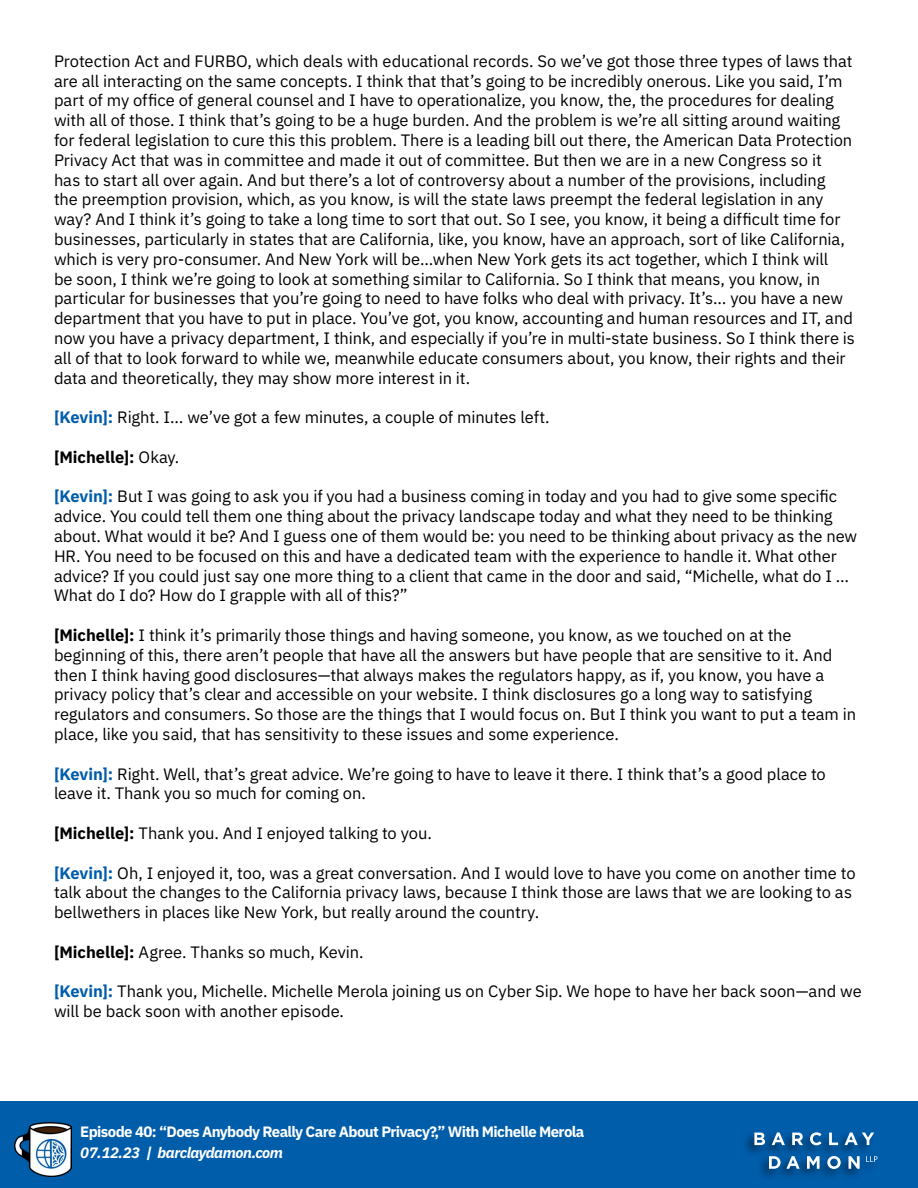
<style>
.page{position:relative;width:918px;height:1188px;background:#fff}
.page>*{position:absolute;margin:0;border:0;box-sizing:border-box;transform-origin:0 0}
.t1{font:16.5px/19.8px "IBM Plex Sans";letter-spacing:-.005em;color:#000}
.t2{font:700 16.5px "IBM Plex Sans";color:#000}
.t3{font:700 15px "IBM Plex Sans";letter-spacing:-.04em;color:#fff}
.t4{font:italic 700 15px "IBM Plex Sans";letter-spacing:-.03em;color:#fff}
.s1{font-weight:700;color:#005daa}
.s2{font-weight:400}
.s3{font-weight:700}
</style>
<div class="page">
<div style="left:0;top:1102px;width:918px;height:86px;background:#005daa"></div>
<img style="left:15px;top:1123px;width:56px;height:53px">
<div style="left:742px;top:1130px;width:138px;height:51px;background:#000;opacity:.55"></div>
<svg style="left:866px;top:1156px;width:11px;height:6px"></svg>
<svg style="left:754px;top:1133px;width:11px;height:12px"></svg>
<svg style="left:772px;top:1132px;width:13px;height:13px"></svg>
<svg style="left:792px;top:1133px;width:11px;height:12px"></svg>
<svg style="left:810px;top:1132px;width:12px;height:13px"></svg>
<svg style="left:829px;top:1133px;width:9px;height:12px"></svg>
<svg style="left:845px;top:1132px;width:29px;height:13px"></svg>
<svg style="left:769px;top:1156px;width:31px;height:13px"></svg>
<svg style="left:807px;top:1156px;width:13px;height:13px"></svg>
<svg style="left:827px;top:1156px;width:14px;height:13px"></svg>
<svg style="left:848px;top:1156px;width:12px;height:13px"></svg>
<p class="t1" style="left:54px;top:50px;width:802px">Protection Act and FURBO, which deals with educational records. So we’ve got those three types of laws that are all interacting on the same concepts. I think that that’s going to be incredibly onerous. Like you said, I’m part of my office of general counsel and I have to operationalize, you know, the, the procedures for dealing with all of those. I think that’s going to be a huge burden. And the problem is we’re all sitting around waiting for federal legislation to cure this this problem. There is a leading bill out there, the American Data Protection Privacy Act that was in committee and made it out of committee. But then we are in a new Congress so it<br>has to start all over again. And but there’s a lot of controversy about a number of the provisions, including<br>the preemption provision, which, as you know, is will the state laws preempt the federal legislation in any way? And I think it’s going to take a long time to sort that out. So I see, you know, it being a difficult time for businesses, particularly in states that are California, like, you know, have an approach, sort of like California, which is very pro-consumer. And New York will be…when New York gets its act together, which I think will<br>be soon, I think we’re going to look at something similar to California. So I think that means, you know, in particular for businesses that you’re going to need to have folks who deal with privacy. It’s… you have a new department that you have to put in place. You’ve got, you know, accounting and human resources and IT, and now you have a privacy department, I think, and especially if you’re in multi-state business. So I think there is all of that to look forward to while we, meanwhile educate consumers about, you know, their rights and their data and theoretically, they may show more interest in it.</p>
<p class="t1" style="left:54px;top:406px;width:497px"><span class="s1">[Kevin]:</span> Right. I… we’ve got a few minutes, a couple of minutes left.</p>
<p class="t2" style="left:54px;top:444px;width:127px">[Michelle]: <span class="s2">Okay.</span></p>
<p class="t1" style="left:54px;top:485px;width:805px"><span class="s1">[Kevin]:</span> But I was going to ask you if you had a business coming in today and you had to give some specific advice. You could tell them one thing about the privacy landscape today and what they need to be thinking about. What would it be? And I guess one of them would be: you need to be thinking about privacy as the new HR. You need to be focused on this and have a dedicated team with the experience to handle it. What other advice? If you could just say one more thing to a client that came in the door and said, “Michelle, what do I … What do I do? How do I grapple with all of this?”</p>
<p class="t1" style="left:54px;top:624px;width:804px"><span class="s3">[Michelle]:</span> I think it’s primarily those things and having someone, you know, as we touched on at the beginning of this, there aren’t people that have all the answers but have people that are sensitive to it. And then I think having good disclosures—that always makes the regulators happy, as if, you know, you have a privacy policy that’s clear and accessible on your website. I think disclosures go a long way to satisfying regulators and consumers. So those are the things that I would focus on. But I think you want to put a team in place, like you said, that has sensitivity to these issues and some experience.</p>
<p class="t1" style="left:54px;top:763px;width:773px"><span class="s1">[Kevin]:</span> Right. Well, that’s great advice. We’re going to have to leave it there. I think that’s a good place to leave it. Thank you so much for coming on.</p>
<p class="t1" style="left:54px;top:822px;width:379px"><span class="s3">[Michelle]:</span> Thank you. And I enjoyed talking to you.</p>
<p class="t1" style="left:54px;top:862px;width:803px"><span class="s1">[Kevin]:</span> Oh, I enjoyed it, too, was a great conversation. And I would love to have you come on another time to talk about the changes to the California privacy laws, because I think those are laws that we are looking to as bellwethers in places like New York, but really around the country.</p>
<p class="t1" style="left:54px;top:941px;width:311px"><span class="s3">[Michelle]:</span> Agree. Thanks so much, Kevin.</p>
<p class="t1" style="left:54px;top:980px;width:809px"><span class="s1">[Kevin]:</span> Thank you, Michelle. Michelle Merola joining us on Cyber Sip. We hope to have her back soon—and we will be back soon with another episode.</p>
<p class="t3" style="left:80px;top:1119px;width:506px">Episode 40: “Does Anybody Really Care About Privacy?,” With Michelle Merola</p>
<p class="t4" style="left:80px;top:1140px;width:204px">07.12.23 | barclaydamon.com</p>
</div>
